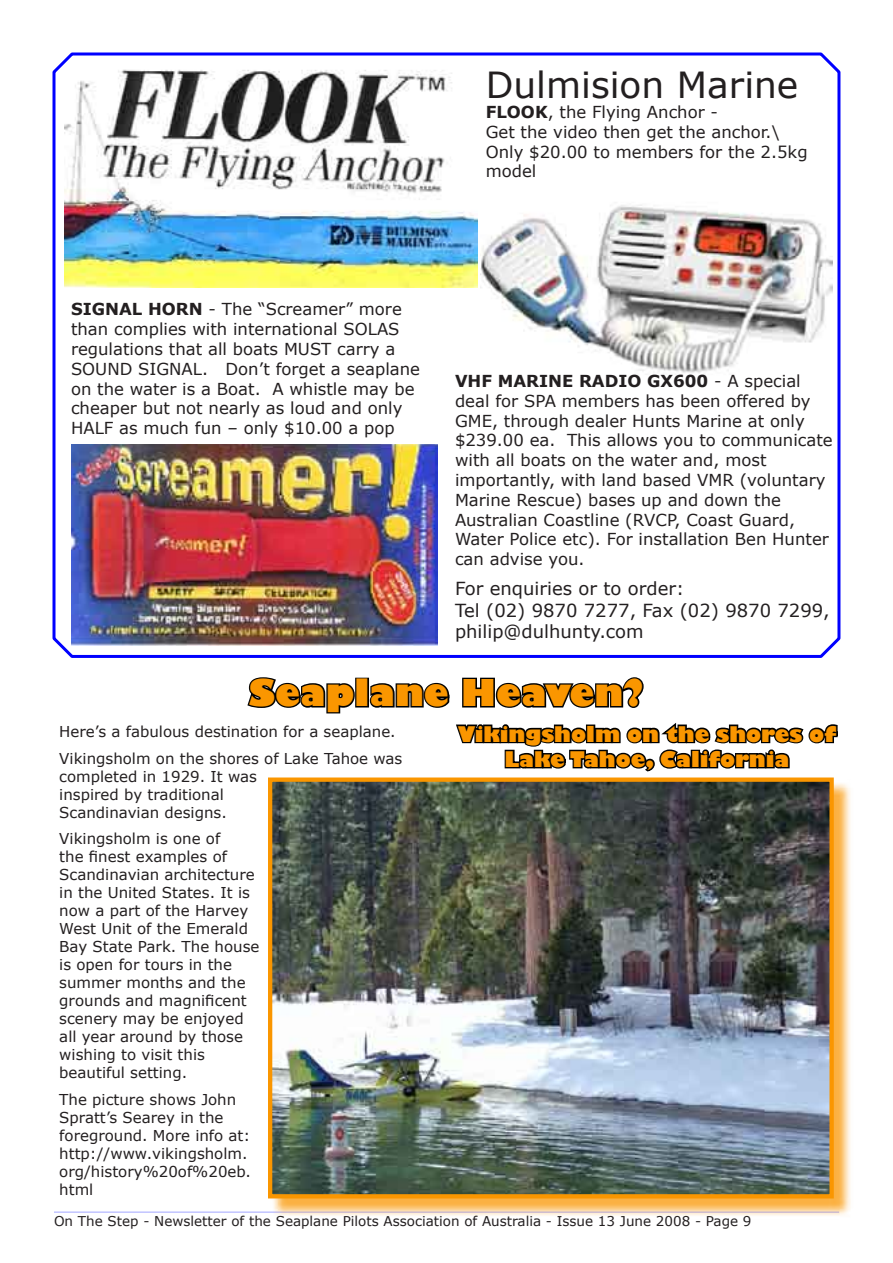
<style>
.page{position:relative;width:893px;height:1263px;background:#fff}
.page>*{position:absolute;margin:0;border:0;box-sizing:border-box;transform-origin:0 0}
.t1{font:36px "Verdana";color:#231f20}
.Heading_Style_A{font:800 36px "Gill Sans";color:#fa9600}
.Heading_Style_A-2{font:800 21px/25.2px "Gill Sans";color:#fa9600;text-align:center}
.t2{font:18px/21.6px "Verdana";color:#231f20}
.t3{font:16.5px/19.8px "Verdana";color:#231f20}
.Body_Text{font:15px/18px "Verdana";color:#231f20}
.t4{font:13.5px "Verdana";color:#231f20}
.s1{font-weight:700}
</style>
<div class="page">
<hr style="left:54px;top:1211px;width:785px;height:2px;background:#c1c4ff">
<img style="left:52px;top:52px;width:789px;height:606px">
<div style="left:270px;top:780px;width:588px;height:443px;background:#fa9600;opacity:.75"></div>
<img style="left:273px;top:782px;width:556px;height:411px">
<div style="left:268px;top:777px;width:566px;height:421px;border:4px solid #fa9600"></div>
<svg style="left:247px;top:677px;width:110px;height:37px"></svg>
<div style="left:355px;top:678px;width:14px;height:29px;border:3px solid #000"></div>
<svg style="left:368px;top:681px;width:82px;height:27px"></svg>
<svg style="left:462px;top:677px;width:182px;height:31px"></svg>
<svg style="left:456px;top:723px;width:382px;height:49px"></svg>
<p class="t1" style="left:486px;top:62px;width:314px">Dulmision Marine</p>
<p class="t3" style="left:486px;top:102px;width:234px"><span class="s1">FLOOK</span>, the Flying Anchor -</p>
<p class="t3" style="left:486px;top:121px;width:295px">Get the video then get the anchor.\</p>
<p class="t3" style="left:486px;top:141px;width:323px">Only $20.00 to members for the 2.5kg model</p>
<p class="t3" style="left:71px;top:299px;width:351px"><span class="s1">SIGNAL HORN</span> - The “Screamer” more than complies with international SOLAS regulations that all boats MUST carry a SOUND SIGNAL. Don’t forget a seaplane on the water is a Boat. A whistle may be cheaper but not nearly as loud and only HALF as much fun – only $10.00 a pop</p>
<p class="t3" style="left:455px;top:370px;width:379px"><span class="s1">VHF MARINE RADIO GX600</span> - A special deal for SPA members has been offered by GME, through dealer Hunts Marine at only $239.00 ea. This allows you to communicate with all boats on the water and, most importantly, with land based VMR (voluntary Marine Rescue) bases up and down the Australian Coastline (RVCP, Coast Guard, Water Police etc). For installation Ben Hunter can advise you.</p>
<p class="t2" style="left:455px;top:577px;width:376px">For enquiries or to order:<br>Tel (02) 9870 7277, Fax (02) 9870 7299, philip@dulhunty.com</p>
<p class="Heading_Style_A" style="left:249px;top:670px;width:397px">Seaplane Heaven?</p>
<p class="Heading_Style_A-2" style="left:458px;top:723px;width:380px">Vikingsholm on the shores of<br>Lake Tahoe, California</p>
<p class="Body_Text" style="left:59px;top:722px;width:338px">Here’s a fabulous destination for a seaplane.</p>
<p class="Body_Text" style="left:59px;top:749px;width:345px">Vikingsholm on the shores of Lake Tahoe was completed in 1929. It was<br>inspired by traditional<br>Scandinavian designs.</p>
<p class="Body_Text" style="left:59px;top:829px;width:202px">Vikingsholm is one of<br>the finest examples of<br>Scandinavian architecture in the United States. It is now a part of the Harvey<br>West Unit of the Emerald<br>Bay State Park. The house is open for tours in the summer months and the grounds and magnificent scenery may be enjoyed all year around by those wishing to visit this beautiful setting.</p>
<p class="Body_Text" style="left:59px;top:1090px;width:193px">The picture shows John<br>Spratt’s Searey in the foreground. More info at: http://www.vikingsholm. org/history%20of%20eb. html</p>
<p class="t4" style="left:54px;top:1212px;width:699px">On The Step - Newsletter of the Seaplane Pilots Association of Australia - Issue 13 June 2008 - Page 9</p>
</div>
